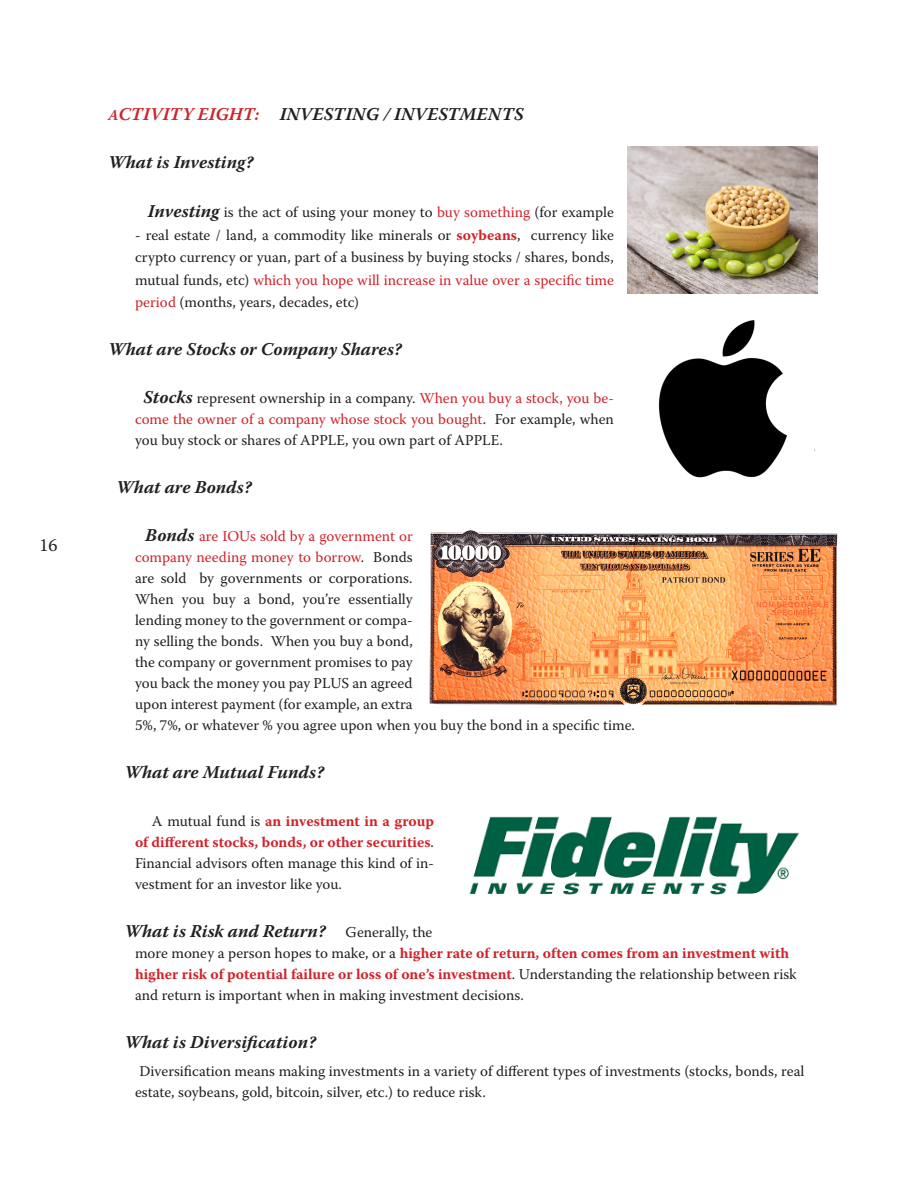
<style>
.page{position:relative;width:918px;height:1188px;background:#fff}
.page>*{position:absolute;margin:0;border:0;box-sizing:border-box;transform-origin:0 0}
.t1{font:italic 700 18px "Warnock Pro";color:#231f20}
.t2{font:18px "Warnock Pro";color:#231f20}
.t3{font:15px/21px "Warnock Pro";color:#231f20;text-align:justify}
.s1{font-size:15px;color:#d1232a}
.s2{color:#d1232a}
.s3{font-weight:700;font-style:italic;font-size:18px}
.s4{font-weight:700;color:#d1232a}
.s5{font-weight:400;font-style:normal;font-size:15px}
</style>
<div class="page">
<img style="left:658px;top:320px;width:129px;height:158px">
<img style="left:429px;top:526px;width:410px;height:180px">
<img style="left:469px;top:816px;width:330px;height:79px">
<img style="left:627px;top:147px;width:190px;height:147px">
<p class="t2" style="left:39px;top:534px;width:20px">16</p>
<p class="t1" style="left:108px;top:103px;width:417px"><span class="s1">A</span><span class="s2">CTIVITY EIGHT:</span> INVESTING / INVESTMENTS</p>
<p class="t1" style="left:108px;top:151px;width:147px">What is Investing?</p>
<p class="t3" style="left:148px;top:202px;width:468px"><span class="s3">Investing</span> is the act of using your money to <span class="s2">buy something</span> (for example</p>
<p class="t3" style="left:135px;top:223px;width:480px;line-height:22.5px">- real estate / land, a commodity like minerals or <span class="s4">soybeans</span>, currency like crypto currency or yuan, part of a business by buying stocks / shares, bonds, mutual funds, etc) <span class="s2">which you hope will increase in value over a specific time period</span> (months, years, decades, etc)</p>
<p class="t1" style="left:108px;top:338px;width:295px">What are Stocks or Company Shares?</p>
<p class="t3" style="left:135px;top:388px;width:480px;text-indent:8px"><span class="s3">Stocks</span> represent ownership in a company. <span class="s2">When you buy a stock, you be&shy;come the owner of a company whose stock you bought</span>. For example, when you buy stock or shares of APPLE, you own part of APPLE.</p>
<p class="t1" style="left:116px;top:476px;width:137px">What are Bonds?</p>
<p class="t3" style="left:135px;top:526px;width:501px;text-align:left;text-indent:10px"><span class="s3">Bonds</span> <span class="s2">are IOUs sold by a government or<br>company needing money to borrow</span>. Bonds<br>are sold by governments or corporations.<br>When you buy a bond, you’re essentially<br>lending money to the government or compa-<br>ny selling the bonds. When you buy a bond,<br>the company or government promises to pay<br>you back the money you pay PLUS an agreed<br>upon interest payment (for example, an extra<br>5%, 7%, or whatever % you agree upon when you buy the bond in a specific time.</p>
<p class="t1" style="left:124px;top:761px;width:201px">What are Mutual Funds?</p>
<p class="t3" style="left:135px;top:811px;width:301px;text-indent:17px">A mutual fund is <span class="s4">an investment in a group of different stocks, bonds, or other securities</span>.<br>Financial advisors often manage this kind of in&shy;vestment for an investor like you.</p>
<p class="t1" style="left:124px;top:920px;width:310px">What is Risk and Return? <span class="s5">Generally, the</span></p>
<p class="t3" style="left:135px;top:943px;width:663px;text-align:left">more money a person hopes to make, or a <span class="s4">higher rate of return, often comes from an investment with higher risk of potential failure or loss of one’s investment</span>. Understanding the relationship between risk and return is important when in making investment decisions.</p>
<p class="t1" style="left:124px;top:1031px;width:193px">What is Diversification?</p>
<p class="t3" style="left:135px;top:1060px;width:671px;text-indent:5px">Diversification means making investments in a variety of different types of investments (stocks, bonds, real estate, soybeans, gold, bitcoin, silver, etc.) to reduce risk.</p>
</div>
